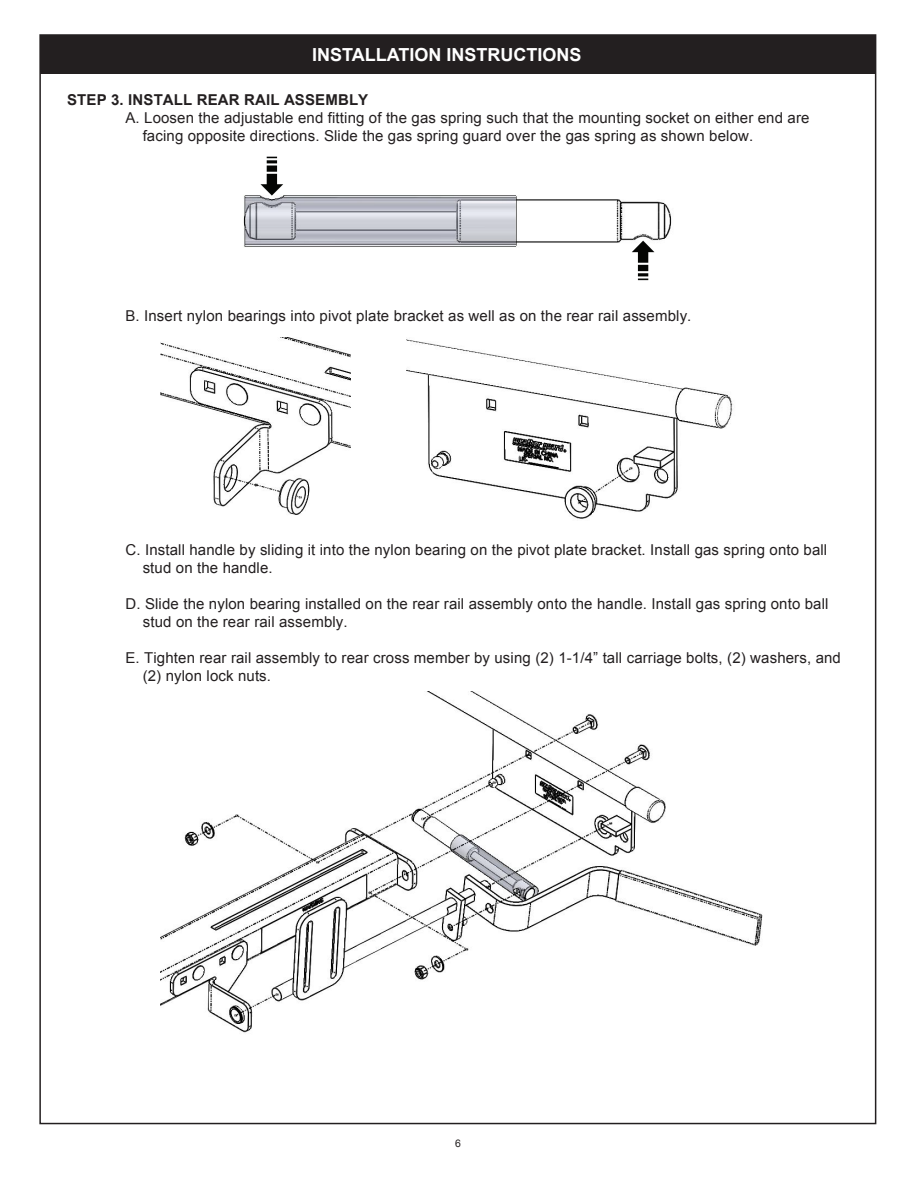
<style>
.page{position:relative;width:918px;height:1188px;background:#fff}
.page>*{position:absolute;margin:0;border:0;box-sizing:border-box;transform-origin:0 0}
.t1{font:700 18px "Arial";color:#fff}
.t2{font:15px/18px "Arial";letter-spacing:.01em;color:#231f20}
.t3{font:700 15px "Arial";letter-spacing:.01em;color:#231f20}
.t4{font:10.5px "Arial";color:#231f20}
</style>
<div class="page">
<div style="left:40px;top:35px;width:836px;height:38px;background:#231f20"></div>
<img style="left:243px;top:195px;width:429px;height:52px">
<img style="left:609px;top:227px;width:63px;height:54px">
<img style="left:243px;top:156px;width:63px;height:53px">
<img style="left:161px;top:338px;width:189px;height:177px">
<img style="left:407px;top:339px;width:326px;height:180px">
<img style="left:161px;top:691px;width:602px;height:342px">
<p class="t1" style="left:312px;top:42px;width:271px">INSTALLATION INSTRUCTIONS</p>
<p class="t3" style="left:67px;top:89px;width:303px">STEP 3. INSTALL REAR RAIL ASSEMBLY</p>
<p class="t2" style="left:143px;top:109px;width:668px;text-indent:-17px">A. Loosen the adjustable end fitting of the gas spring such that the mounting socket on either end are facing opposite directions. Slide the gas spring guard over the gas spring as shown below.</p>
<p class="t2" style="left:125px;top:307px;width:568px">B. Insert nylon bearings into pivot plate bracket as well as on the rear rail assembly.</p>
<p class="t2" style="left:143px;top:541px;width:686px;text-indent:-17px">C. Install handle by sliding it into the nylon bearing on the pivot plate bracket. Install gas spring onto ball stud on the handle.</p>
<p class="t2" style="left:143px;top:595px;width:687px;text-indent:-17px">D. Slide the nylon bearing installed on the rear rail assembly onto the handle. Install gas spring onto ball stud on the rear rail assembly.</p>
<p class="t2" style="left:143px;top:649px;width:700px;text-indent:-17px">E. Tighten rear rail assembly to rear cross member by using (2) 1-1/4” tall carriage bolts, (2) washers, and (2) nylon lock nuts.</p>
<p class="t4" style="left:455px;top:1137px;width:7px">6</p>
</div>
